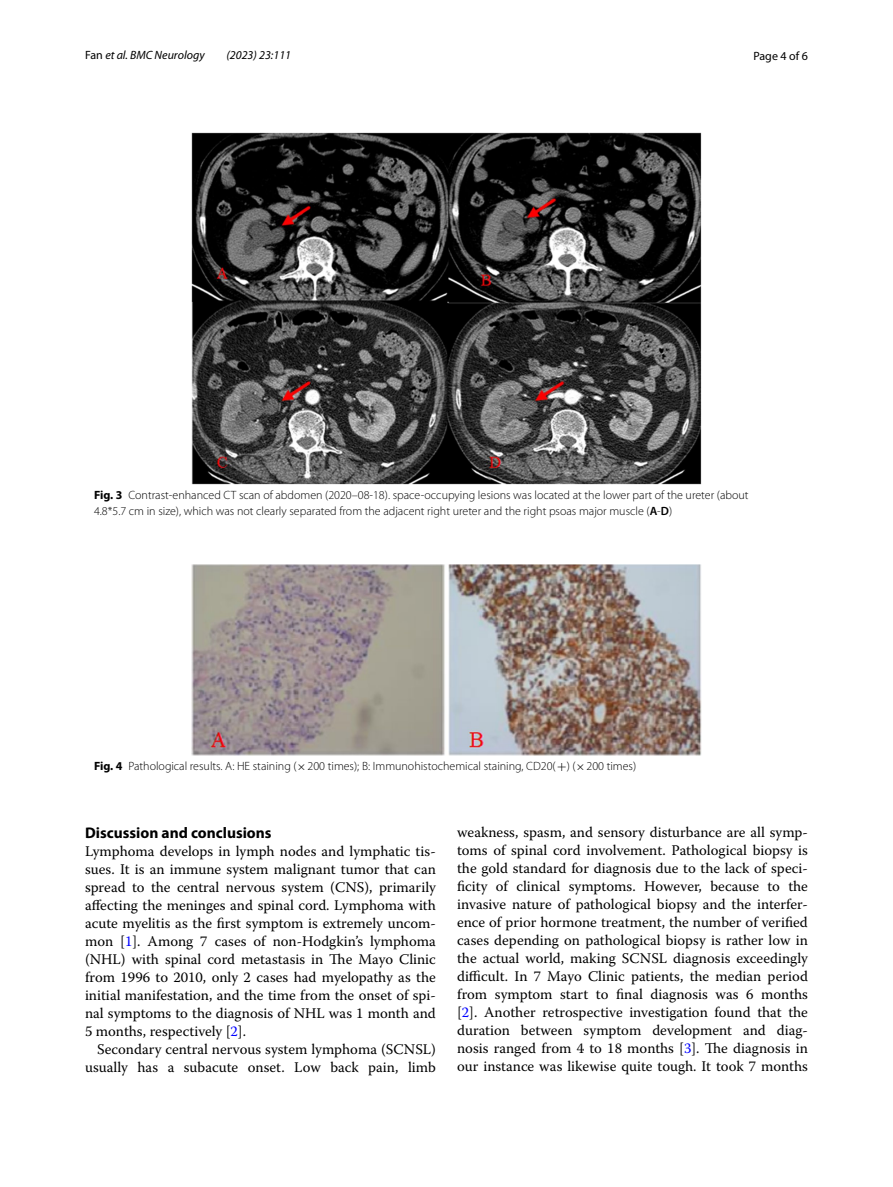
<style>
.page{position:relative;width:893px;height:1187px;background:#fff}
.page>*{position:absolute;margin:0;border:0;box-sizing:border-box;transform-origin:0 0}
.t1{font:700 15.45px "Myriad Pro";color:#000}
.t2{font:14.7px/18px "Warnock Pro";color:#000;text-align:justify}
.t3{font:300 12px/15px "Myriad Pro";color:#000}
.t4{font:italic 12px "Myriad Pro";color:#000}
.t5{font:12px "Myriad Pro";color:#000}
.s1{font-style:normal}
.s2{font-weight:700}
.s3{font-weight:600}
.s4{font-family:"MTSY";font-weight:400}
.s5{color:#00f}
</style>
<div class="page">
<img style="left:191px;top:133px;width:511px;height:351px">
<img style="left:191px;top:564px;width:511px;height:191px">
<p class="t4" style="left:85px;top:48px;width:121px"><span class="s1">Fan</span> et al. BMC Neurology</p>
<p class="t4" style="left:226px;top:48px;width:66px">(2023) 23:111</p>
<p class="t5" style="left:753px;top:48px;width:56px">Page 4 of 6</p>
<p class="t3" style="left:94px;top:488px;width:656px"><span class="s2">Fig. 3</span> Contrast-enhanced CT scan of abdomen (2020–08-18). space-occupying lesions was located at the lower part of the ureter (about<br>4.8*5.7 cm in size), which was not clearly separated from the adjacent right ureter and the right psoas major muscle (<span class="s3">A</span>-<span class="s3">D</span>)</p>
<p class="t3" style="left:94px;top:759px;width:544px"><span class="s2">Fig. 4</span> Pathological results. A: HE staining (<span class="s4">×</span>200 times); B: Immunohistochemical staining, CD20(<span class="s4">+</span>) (<span class="s4">×</span>200 times)</p>
<p class="t1" style="left:85px;top:822px;width:188px">Discussion and conclusions</p>
<p class="t2" style="left:85px;top:841px;width:352px">Lymphoma develops in lymph nodes and lymphatic tis&shy;sues. It is an immune system malignant tumor that can spread to the central nervous system (CNS), primarily affecting the meninges and spinal cord. Lymphoma with acute myelitis as the first symptom is extremely uncom&shy;mon [<span class="s5">1</span>]. Among 7 cases of non-Hodgkin’s lymphoma (NHL) with spinal cord metastasis in The Mayo Clinic from 1996 to 2010, only 2 cases had myelopathy as the initial manifestation, and the time from the onset of spi&shy;nal symptoms to the diagnosis of NHL was 1 month and 5 months, respectively [<span class="s5">2</span>].</p>
<p class="t2" style="left:85px;top:1039px;width:352px;text-align:right">Secondary central nervous system lymphoma (SCNSL) usually has a subacute onset. Low back pain, limb</p>
<p class="t2" style="left:457px;top:822px;width:352px">weakness, spasm, and sensory disturbance are all symp&shy;toms of spinal cord involvement. Pathological biopsy is the gold standard for diagnosis due to the lack of speci&shy;ficity of clinical symptoms. However, because to the invasive nature of pathological biopsy and the interfer&shy;ence of prior hormone treatment, the number of verified cases depending on pathological biopsy is rather low in the actual world, making SCNSL diagnosis exceedingly difficult. In 7 Mayo Clinic patients, the median period from symptom start to final diagnosis was 6 months [<span class="s5">2</span>]. Another retrospective investigation found that the duration between symptom development and diag&shy;nosis ranged from 4 to 18 months [<span class="s5">3</span>]. The diagnosis in our instance was likewise quite tough. It took 7 months</p>
</div>
